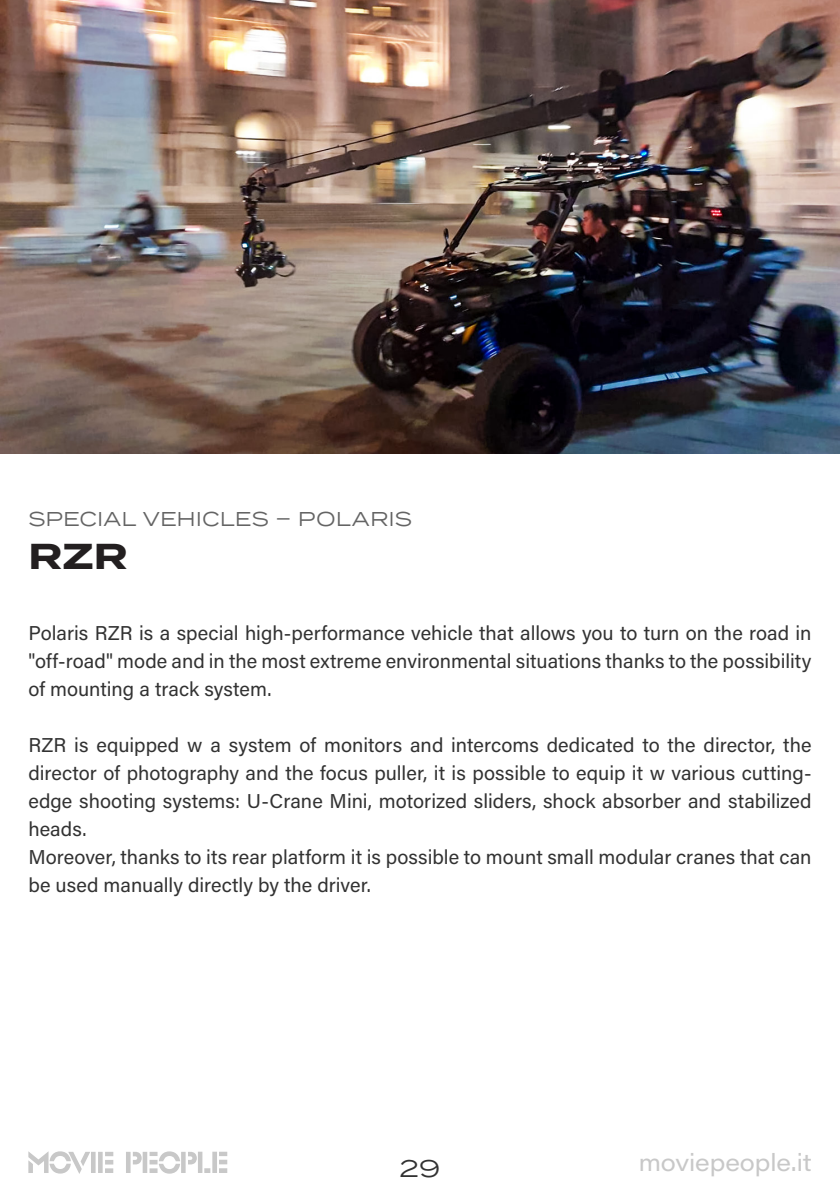
<style>
.page{position:relative;width:840px;height:1191px;background:#fff}
.page>*{position:absolute;margin:0;border:0;box-sizing:border-box;transform-origin:0 0}
.t1{font:700 36px "Termina";color:#231f20}
.t2{font:24px "Acumin Pro Wide";letter-spacing:-.005em;color:#c8c8c8}
.t3{font:24px "Termina";color:#323232}
.t4{font:20px/28px "Acumin Pro";color:#323232;text-align:justify}
.t5{font:20px "Termina";letter-spacing:.005em;color:#646464}
</style>
<div class="page">
<svg style="left:28px;top:1151px;width:199px;height:23px"></svg>
<img style="left:0;top:0;width:839px;height:454px">
<p class="t5" style="left:28px;top:504px;width:385px">SPECIAL VEHICLES – POLARIS</p>
<p class="t1" style="left:28px;top:529px;width:101px">RZR</p>
<p class="t4" style="left:28px;top:618px;width:784px">Polaris RZR is a special high-performance vehicle that allows you to turn on the road in "off-road" mode and in the most extreme environmental situations thanks to the possibility of mounting a track system.</p>
<p class="t4" style="left:28px;top:730px;width:784px">RZR is equipped w a system of monitors and intercoms dedicated to the director, the director of photography and the focus puller, it is possible to equip it w various cutting&shy;edge shooting systems: U-Crane Mini, motorized sliders, shock absorber and stabilized heads.</p>
<p class="t4" style="left:28px;top:842px;width:784px">Moreover, thanks to its rear platform it is possible to mount small modular cranes that can be used manually directly by the driver.</p>
<p class="t3" style="left:399px;top:1150px;width:42px">29</p>
<p class="t2" style="left:638px;top:1145px;width:174px">moviepeople.it</p>
</div>
